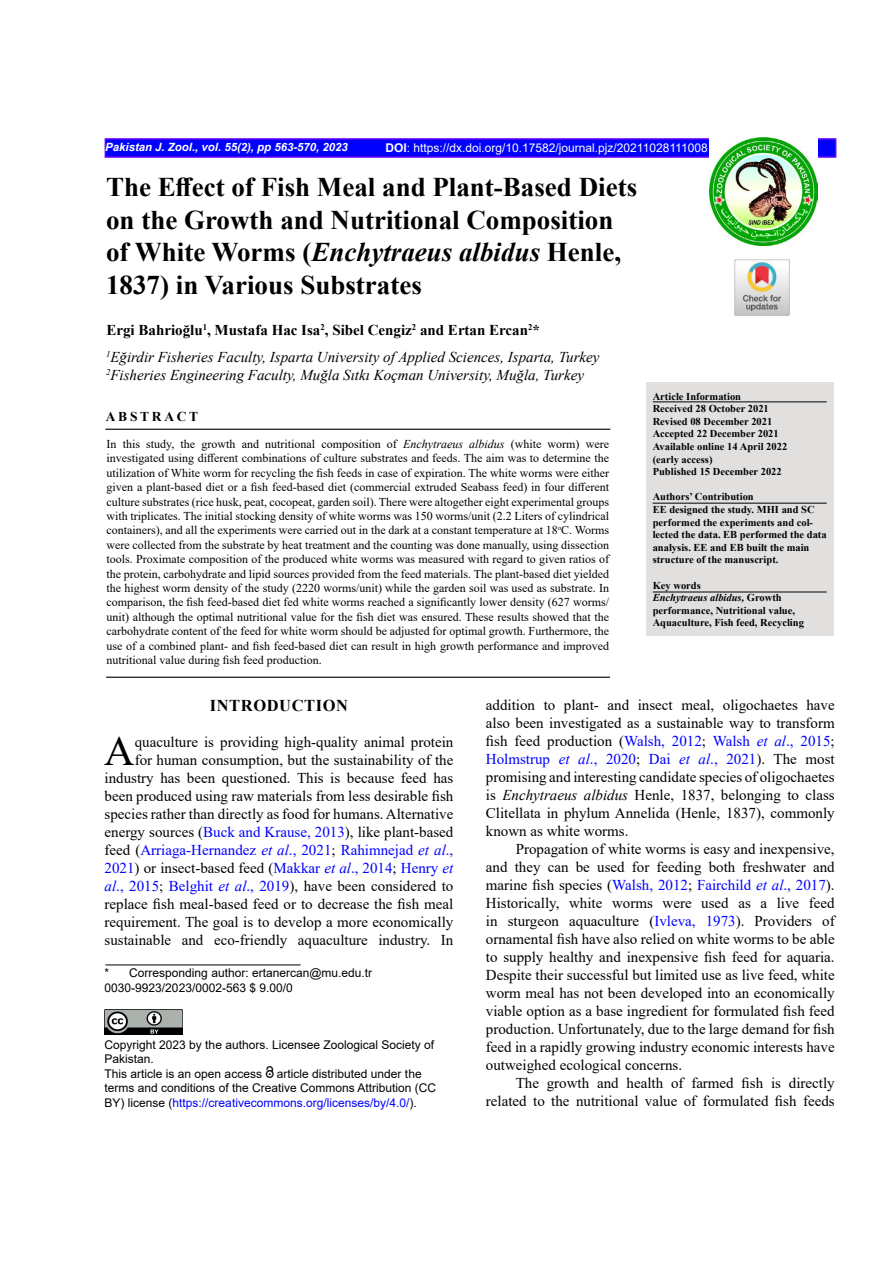
<style>
.page{position:relative;width:893px;height:1263px;background:#fff}
.page>*{position:absolute;margin:0;border:0;box-sizing:border-box;transform-origin:0 0}
.t1{font:42.15px "Times New Roman";color:#000}
.t2{font:700 27px/32.4px "Times New Roman";color:#000}
.t3{font:700 16.5px "Times New Roman";letter-spacing:.035em;color:#000}
.t4{font:15px/18px "Times New Roman";color:#000;text-align:right}
.t5{font:italic 15px/26.4px "Times New Roman";color:#000}
.t6{font:700 13.5px "Times New Roman";letter-spacing:.2em;color:#000}
.t7{font:12px/14.4px "Times New Roman";color:#000;text-align:justify}
.t8{font:12px/14.4px "Arial";color:#000}
.t9{font:12px "Arial";color:#fff}
.t10{font:italic 700 11.4px "Arial";color:#fff}
.t11{font:700 10.5px/12.6px "Times New Roman";color:#000}
.s1{font-weight:700}
.s2{font-style:italic}
.s3{font-weight:700;font-style:normal}
.s4{color:#00f}
.s5{font-style:italic;color:#00f}
</style>
<div class="page">
<div style="left:105px;top:138px;width:731px;height:20px;background:#00f;border:2px solid #60f"></div>
<img style="left:709px;top:138px;width:108px;height:108px">
<div style="left:646px;top:383px;width:187px;height:253px;background:#e2e0df"></div>
<hr style="left:653px;top:503px;width:174px;height:1px;background:#000">
<hr style="left:105px;top:429px;width:505px;height:1px;background:#000">
<hr style="left:106px;top:677px;width:504px;height:1px;background:#000">
<hr style="left:653px;top:401px;width:174px;height:1px;background:#000">
<img style="left:105px;top:1010px;width:77px;height:24px">
<svg style="left:265px;top:1066px;width:9px;height:11px"></svg>
<hr style="left:105px;top:964px;width:196px;height:1px;background:#000">
<hr style="left:653px;top:592px;width:174px;height:1px;background:#000">
<img style="left:734px;top:260px;width:56px;height:55px">
<p class="t10" style="left:105px;top:139px;width:244px">Pakistan J. Zool., vol. 55(2), pp 563-570, 2023</p>
<p class="t9" style="left:385px;top:139px;width:324px"><span class="s1">DOI</span>: https://dx.doi.org/10.17582/journal.pjz/20211028111008</p>
<h2 class="t2" style="left:106px;top:170px;width:533px">The Effect of Fish Meal and Plant-Based Diets on the Growth and Nutritional Composition of White Worms (<span class="s2">Enchytraeus albidus</span> Henle, 1837) in Various Substrates</h2>
<p class="t5" style="left:106px;top:317px;width:495px"><span class="s3">Ergi Bahrioğlu</span><sup>1</sup><span class="s3">, Mustafa Hac Isa</span><sup>2</sup><span class="s3">, Sibel Cengiz</span><sup>2</sup> <span class="s3">and Ertan Ercan</span><sup>2</sup><span class="s3">*<br></span><sup>1</sup>Eğirdir Fisheries Faculty, Isparta University of Applied Sciences, Isparta, Turkey</p>
<p class="t5" style="left:106px;top:361px;width:480px"><sup>2</sup>Fisheries Engineering Faculty, Muğla Sıtkı Koçman University, Muğla, Turkey</p>
<p class="t11" style="left:653px;top:389px;width:136px">Article Information<br>Received 28 October 2021<br>Revised 08 December 2021<br>Accepted 22 December 2021<br>Available online 14 April 2022 (early access)<br>Published 15 December 2022</p>
<p class="t11" style="left:653px;top:490px;width:175px">Authors’ Contribution<br>EE designed the study. MHI and SC performed the experiments and col&shy;lected the data. EB performed the data analysis. EE and EB built the main structure of the manuscript.</p>
<p class="t11" style="left:653px;top:578px;width:153px">Key words<br><span class="s2">Enchytraeus albidus,</span> Growth performance, Nutritional value,<br>Aquaculture, Fish feed, Recycling</p>
<p class="t6" style="left:106px;top:406px;width:94px">ABSTRACT</p>
<p class="t7" style="left:107px;top:436px;width:504px">In this study, the growth and nutritional composition of <span class="s2">Enchytraeus albidus</span> (white worm) were investigated using different combinations of culture substrates and feeds. The aim was to determine the utilization of White worm for recycling the fish feeds in case of expiration. The white worms were either given a plant-based diet or a fish feed-based diet (commercial extruded Seabass feed) in four different culture substrates (rice husk, peat, cocopeat, garden soil). There were altogether eight experimental groups with triplicates. The initial stocking density of white worms was 150 worms/unit (2.2 Liters of cylindrical containers), and all the experiments were carried out in the dark at a constant temperature at 18<sup>o</sup>C. Worms were collected from the substrate by heat treatment and the counting was done manually, using dissection tools. Proximate composition of the produced white worms was measured with regard to given ratios of the protein, carbohydrate and lipid sources provided from the feed materials. The plant-based diet yielded the highest worm density of the study (2220 worms/unit) while the garden soil was used as substrate. In comparison, the fish feed-based diet fed white worms reached a significantly lower density (627 worms/ unit) although the optimal nutritional value for the fish diet was ensured. These results showed that the carbohydrate content of the feed for white worm should be adjusted for optimal growth. Furthermore, the use of a combined plant- and fish feed-based diet can result in high growth performance and improved nutritional value during fish feed production.</p>
<p class="t3" style="left:210px;top:693px;width:140px">INTRODUCTION</p>
<h1 class="t1" style="left:104px;top:721px;width:32px">A</h1>
<p class="t4" style="left:486px;top:695px;width:350px;text-align:justify">addition to plant- and insect meal, oligochaetes have also been investigated as a sustainable way to transform fish feed production (<span class="s4">Walsh, 2012</span>; <span class="s4">Walsh</span> <span class="s5">et al</span><span class="s4">., 2015</span>; <span class="s4">Holmstrup</span> <span class="s5">et al</span><span class="s4">., 2020</span>; <span class="s4">Dai</span> <span class="s5">et al</span><span class="s4">., 2021</span>). The most promising and interesting candidate species of oligochaetes is <span class="s2">Enchytraeus albidus</span> Henle, 1837, belonging to class Clitellata in phylum Annelida (Henle, 1837), commonly known as white worms.</p>
<p class="t4" style="left:486px;top:839px;width:350px;text-align:justify;text-indent:30px">Propagation of white worms is easy and inexpensive, and they can be used for feeding both freshwater and marine fish species (<span class="s4">Walsh, 2012</span>; <span class="s4">Fairchild</span> <span class="s5">et al</span><span class="s4">., 2017</span>).<br>Historically, white worms were used as a live feed in sturgeon aquaculture (<span class="s4">Ivleva, 1973</span>). Providers of ornamental fish have also relied on white worms to be able to supply healthy and inexpensive fish feed for aquaria.<br>Despite their successful but limited use as live feed, white worm meal has not been developed into an economically viable option as a base ingredient for formulated fish feed production. Unfortunately, due to the large demand for fish feed in a rapidly growing industry economic interests have outweighed ecological concerns.</p>
<p class="t4" style="left:486px;top:1073px;width:350px">The growth and health of farmed fish is directly related to the nutritional value of formulated fish feeds</p>
<p class="t4" style="left:105px;top:732px;width:350px">quaculture is providing high-quality animal protein<br>for human consumption, but the sustainability of the industry has been questioned. This is because feed has been produced using raw materials from less desirable fish species rather than directly as food for humans. Alternative energy sources (<span class="s4">Buck and Krause, 2013</span>), like plant-based feed (<span class="s4">Arriaga-Hernandez</span> <span class="s5">et al</span><span class="s4">., 2021</span>; <span class="s4">Rahimnejad</span> <span class="s5">et al</span><span class="s4">., 2021</span>) or insect-based feed (<span class="s4">Makkar</span> <span class="s5">et al</span><span class="s4">., 2014</span>; <span class="s4">Henry</span> <span class="s5">et al</span><span class="s4">., 2015</span>; <span class="s4">Belghit</span> <span class="s5">et al</span><span class="s4">., 2019</span>), have been considered to replace fish meal-based feed or to decrease the fish meal requirement. The goal is to develop a more economically sustainable and eco-friendly aquaculture industry. In</p>
<p class="t8" style="left:105px;top:966px;width:269px">* Corresponding author: ertanercan@mu.edu.tr<br>0030-9923/2023/0002-563 $ 9.00/0</p>
<p class="t8" style="left:105px;top:1037px;width:333px">Copyright 2023 by the authors. Licensee Zoological Society of Pakistan.<br>This article is an open access article distributed under the terms and conditions of the Creative Commons Attribution (CC BY) license (<span class="s4">https://creativecommons.org/licenses/by/4.0/</span>).</p>
</div>
